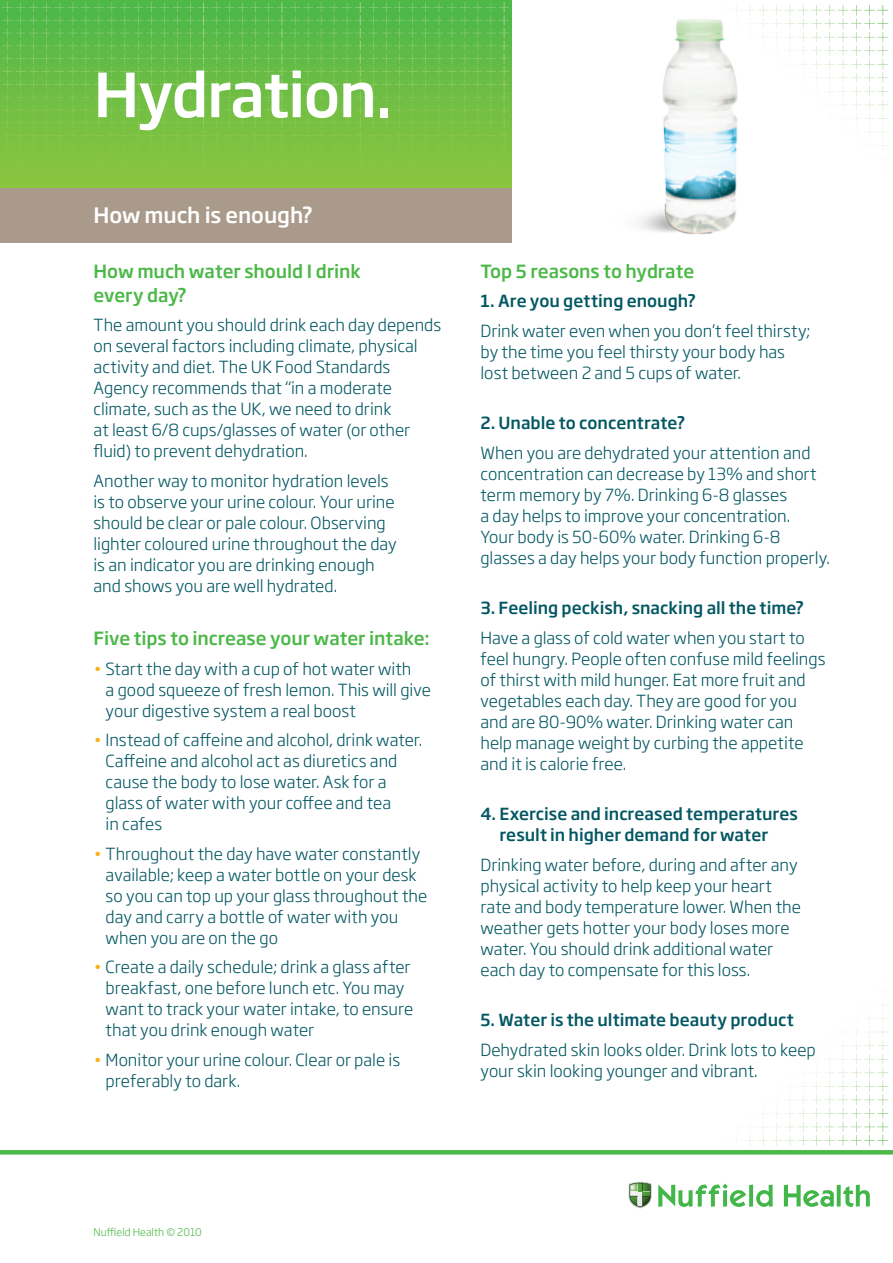
<style>
.page{position:relative;width:893px;height:1263px;background:#fff}
.page>*{position:absolute;margin:0;border:0;box-sizing:border-box;transform-origin:0 0}
.t1{font:500 60px "Soho Gothic Pro";letter-spacing:-.02em;color:#fff}
.Sub_head{font:500 21px "Soho Gothic Pro";letter-spacing:-.005em;color:#fff}
.Sub_head-2{font:500 18px/24px "Soho Gothic Pro";letter-spacing:-.005em;color:#4cb848}
.Sub_head-3{font:300 16.5px/21px "Soho Gothic Pro";color:#035762}
.Sub_head-4{font:500 16.5px/21px "Soho Gothic Pro";color:#035762}
.t2{font:300 10.5px "Soho Gothic Pro";color:#4cb848}
.s1{color:#faaf18}
</style>
<div class="page">
<div style="left:0;top:187px;width:511px;height:55px;background:#a99a8c"></div>
<svg style="left:0;top:0;width:511px;height:187px;background:#6fbe45"></svg>
<img style="left:107px;top:92px;width:402px;height:10px">
<img style="left:107px;top:2px;width:402px;height:11px">
<svg style="left:736px;top:1004px;width:152px;height:142px"></svg>
<hr style="left:0;top:1150px;width:893px;height:4px;background:#4cb848">
<svg style="left:658px;top:1184px;width:115px;height:23px"></svg>
<svg style="left:784px;top:1184px;width:86px;height:23px"></svg>
<svg style="left:629px;top:1182px;width:22px;height:26px"></svg>
<svg style="left:736px;top:5px;width:152px;height:141px"></svg>
<img style="left:637px;top:11px;width:105px;height:224px">
<p class="t1" style="left:94px;top:48px;width:300px">Hydration.</p>
<p class="Sub_head" style="left:94px;top:199px;width:221px">How much is enough?</p>
<p class="Sub_head-2" style="left:94px;top:258px;width:269px">How much water should I drink every day?</p>
<p class="Sub_head-3" style="left:94px;top:314px;width:349px">The amount you should drink each day depends on several factors including climate, physical activity and diet. The UK Food Standards Agency recommends that “in a moderate climate, such as the UK, we need to drink<br>at least 6/8 cups/glasses of water (or other fluid) to prevent dehydration.</p>
<p class="Sub_head-3" style="left:94px;top:469px;width:305px">Another way to monitor hydration levels is to observe your urine colour. Your urine should be clear or pale colour. Observing lighter coloured urine throughout the day is an indicator you are drinking enough and shows you are well hydrated.</p>
<p class="Sub_head-2" style="left:94px;top:626px;width:337px">Five tips to increase your water intake:</p>
<p class="Sub_head-3" style="left:106px;top:657px;width:327px;text-indent:-12px"><span class="s1">•</span> Start the day with a cup of hot water with<br>a good squeeze of fresh lemon. This will give your digestive system a real boost</p>
<p class="Sub_head-3" style="left:106px;top:729px;width:318px;text-indent:-12px"><span class="s1">•</span> Instead of caffeine and alcohol, drink water.<br>Caffeine and alcohol act as diuretics and cause the body to lose water. Ask for a glass of water with your coffee and tea<br>in cafes</p>
<p class="Sub_head-3" style="left:106px;top:842px;width:323px;text-indent:-12px"><span class="s1">•</span> Throughout the day have water constantly available; keep a water bottle on your desk so you can top up your glass throughout the day and carry a bottle of water with you when you are on the go</p>
<p class="Sub_head-3" style="left:106px;top:956px;width:309px;text-indent:-12px"><span class="s1">•</span> Create a daily schedule; drink a glass after breakfast, one before lunch etc. You may want to track your water intake, to ensure that you drink enough water</p>
<p class="Sub_head-3" style="left:106px;top:1048px;width:296px;text-indent:-12px"><span class="s1">•</span> Monitor your urine colour. Clear or pale is preferably to dark.</p>
<p class="Sub_head-2" style="left:480px;top:258px;width:215px">Top 5 reasons to hydrate</p>
<p class="Sub_head-4" style="left:480px;top:290px;width:217px">1. Are you getting enough?</p>
<p class="Sub_head-3" style="left:480px;top:319px;width:331px">Drink water even when you don’t feel thirsty; by the time you feel thirsty your body has lost between 2 and 5 cups of water.</p>
<p class="Sub_head-4" style="left:480px;top:412px;width:206px">2. Unable to concentrate?</p>
<p class="Sub_head-3" style="left:480px;top:441px;width:351px">When you are dehydrated your attention and concentration can decrease by 13% and short term memory by 7%. Drinking 6-8 glasses<br>a day helps to improve your concentration.<br>Your body is 50-60% water. Drinking 6-8 glasses a day helps your body function properly.</p>
<p class="Sub_head-4" style="left:480px;top:597px;width:325px">3. Feeling peckish, snacking all the time?</p>
<p class="Sub_head-3" style="left:480px;top:626px;width:346px">Have a glass of cold water when you start to feel hungry. People often confuse mild feelings of thirst with mild hunger. Eat more fruit and vegetables each day. They are good for you and are 80-90% water. Drinking water can help manage weight by curbing the appetite and it is calorie free.</p>
<p class="Sub_head-4" style="left:499px;top:803px;width:300px;text-indent:-19px">4. Exercise and increased temperatures result in higher demand for water</p>
<p class="Sub_head-3" style="left:480px;top:853px;width:322px">Drinking water before, during and after any physical activity to help keep your heart rate and body temperature lower. When the weather gets hotter your body loses more water. You should drink additional water each day to compensate for this loss.</p>
<p class="Sub_head-4" style="left:480px;top:1009px;width:315px">5. Water is the ultimate beauty product</p>
<p class="Sub_head-3" style="left:480px;top:1038px;width:337px">Dehydrated skin looks older. Drink lots to keep your skin looking younger and vibrant.</p>
<p class="t2" style="left:94px;top:1224px;width:110px">Nuffield Health © 2010</p>
</div>
